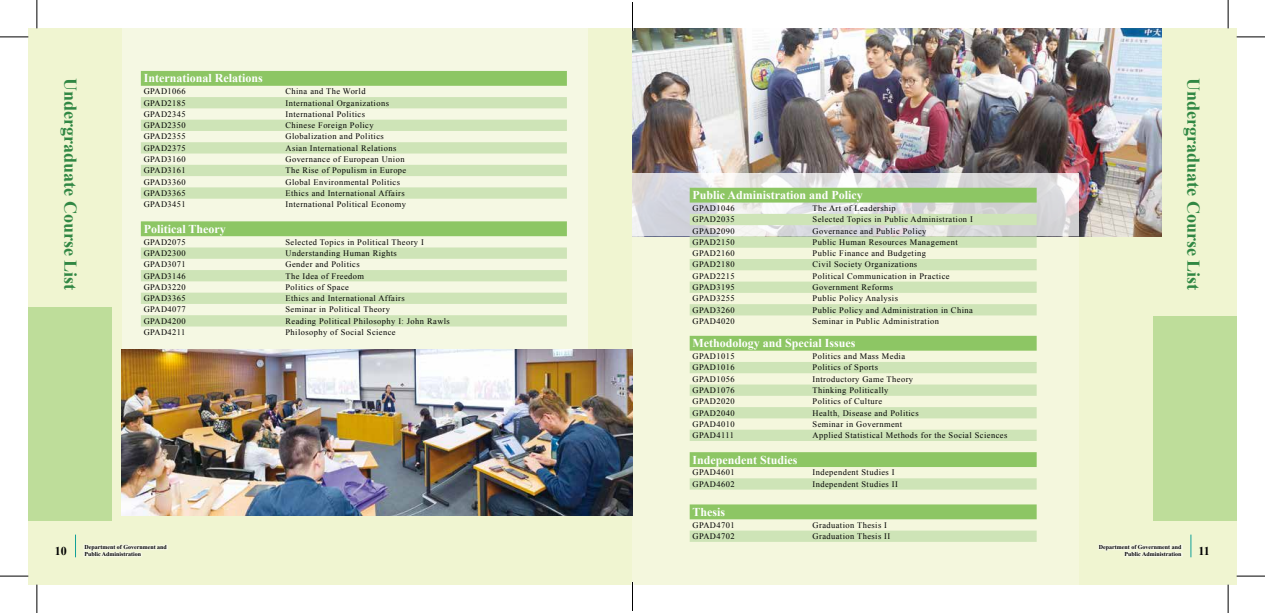
<style>
.page{position:relative;width:1265px;height:613px;background:#fff}
.page>*{position:absolute;margin:0;border:0;box-sizing:border-box;transform-origin:0 0}
.t1{font:700 18px "Times New Roman";color:#308743}
.t2{font:700 12px "Times New Roman";color:#fff}
.t3{font:700 12px "Times New Roman";color:#000}
.t4{font:8.4px "Times New Roman";letter-spacing:.05em;color:#000}
.t5{font:700 6px/6.9px "Times New Roman";color:#000}
</style>
<div class="page">
<div style="left:28px;top:28px;width:1208px;height:556px;background:#f0f5d1"></div>
<svg style="left:75px;top:534px;width:1px;height:23px"></svg>
<svg style="left:1190px;top:534px;width:1px;height:23px"></svg>
<svg style="left:83px;top:544px;width:85px;height:13px"></svg>
<svg style="left:1098px;top:544px;width:84px;height:13px"></svg>
<div style="left:122px;top:28px;width:465px;height:348px;background:#f5f8e3"></div>
<img style="left:632px;top:28px;width:529px;height:208px">
<div style="left:632px;top:236px;width:447px;height:348px;background:#f4f7dd"></div>
<svg style="left:632px;top:173px;width:447px;height:63px;background:#dedde0"></svg>
<img style="left:122px;top:349px;width:510px;height:165px">
<div style="left:141px;top:71px;width:426px;height:15px;background:#8dc664"></div>
<svg style="left:141px;top:97px;width:426px;height:229px"></svg>
<svg style="left:141px;top:247px;width:426px;height:11px;background:#cfe4b8"></svg>
<div style="left:1153px;top:316px;width:83px;height:204px;background:#bedd9a"></div>
<div style="left:28px;top:307px;width:84px;height:213px;background:#bedd9a"></div>
<svg style="left:689px;top:188px;width:347px;height:26px;background:#b2d29c"></svg>
<svg style="left:689px;top:214px;width:347px;height:327px"></svg>
<svg style="left:0;top:37px;width:28px;height:1px"></svg>
<svg style="left:1236px;top:37px;width:28px;height:1px"></svg>
<svg style="left:0;top:575px;width:28px;height:1px"></svg>
<svg style="left:1236px;top:575px;width:28px;height:1px"></svg>
<svg style="left:37px;top:0;width:1px;height:28px"></svg>
<svg style="left:37px;top:584px;width:1px;height:28px"></svg>
<svg style="left:1227px;top:0;width:1px;height:28px"></svg>
<svg style="left:1227px;top:584px;width:1px;height:28px"></svg>
<hr style="left:631px;top:10px;width:2px;height:21px;background:#fff">
<hr style="left:631px;top:581px;width:2px;height:22px;background:#fff">
<svg style="left:632px;top:3px;width:1px;height:28px"></svg>
<svg style="left:632px;top:581px;width:1px;height:29px"></svg>
<h2 class="t2" style="left:144px;top:70px;width:121px">International Relations</h2>
<p class="t4" style="left:144px;top:86px;width:44px">GPAD1066</p>
<p class="t4" style="left:285px;top:86px;width:81px">China and The World</p>
<p class="t4" style="left:144px;top:97px;width:44px">GPAD2185</p>
<p class="t4" style="left:285px;top:97px;width:105px">International Organizations</p>
<p class="t4" style="left:144px;top:108px;width:44px">GPAD2345</p>
<p class="t4" style="left:285px;top:108px;width:81px">International Politics</p>
<p class="t4" style="left:144px;top:120px;width:44px">GPAD2350</p>
<p class="t4" style="left:285px;top:120px;width:90px">Chinese Foreign Policy</p>
<p class="t4" style="left:144px;top:131px;width:44px">GPAD2355</p>
<p class="t4" style="left:285px;top:131px;width:100px">Globalization and Politics</p>
<p class="t4" style="left:144px;top:142px;width:44px">GPAD2375</p>
<p class="t4" style="left:285px;top:142px;width:112px">Asian International Relations</p>
<p class="t4" style="left:144px;top:153px;width:44px">GPAD3160</p>
<p class="t4" style="left:285px;top:153px;width:120px">Governance of European Union</p>
<p class="t4" style="left:144px;top:165px;width:44px">GPAD3161</p>
<p class="t4" style="left:285px;top:165px;width:122px">The Rise of Populism in Europe</p>
<p class="t4" style="left:144px;top:176px;width:44px">GPAD3360</p>
<p class="t4" style="left:285px;top:176px;width:116px">Global Environmental Politics</p>
<p class="t4" style="left:144px;top:187px;width:44px">GPAD3365</p>
<p class="t4" style="left:285px;top:187px;width:121px">Ethics and International Affairs</p>
<p class="t4" style="left:144px;top:198px;width:44px">GPAD3451</p>
<p class="t4" style="left:285px;top:198px;width:122px">International Political Economy</p>
<h2 class="t2" style="left:144px;top:220px;width:84px">Political Theory</h2>
<p class="t4" style="left:144px;top:236px;width:44px">GPAD2075</p>
<p class="t4" style="left:285px;top:236px;width:140px">Selected Topics in Political Theory I</p>
<p class="t4" style="left:144px;top:247px;width:44px">GPAD2300</p>
<p class="t4" style="left:285px;top:247px;width:113px">Understanding Human Rights</p>
<p class="t4" style="left:144px;top:258px;width:44px">GPAD3071</p>
<p class="t4" style="left:285px;top:258px;width:76px">Gender and Politics</p>
<p class="t4" style="left:144px;top:270px;width:44px">GPAD3146</p>
<p class="t4" style="left:285px;top:270px;width:80px">The Idea of Freedom</p>
<p class="t4" style="left:144px;top:281px;width:44px">GPAD3220</p>
<p class="t4" style="left:285px;top:281px;width:65px">Politics of Space</p>
<p class="t4" style="left:144px;top:292px;width:44px">GPAD3365</p>
<p class="t4" style="left:285px;top:292px;width:121px">Ethics and International Affairs</p>
<p class="t4" style="left:144px;top:304px;width:44px">GPAD4077</p>
<p class="t4" style="left:285px;top:304px;width:106px">Seminar in Political Theory</p>
<p class="t4" style="left:144px;top:315px;width:44px">GPAD4200</p>
<p class="t4" style="left:285px;top:315px;width:166px">Reading Political Philosophy I: John Rawls</p>
<p class="t4" style="left:144px;top:326px;width:43px">GPAD4211</p>
<p class="t4" style="left:285px;top:326px;width:112px">Philosophy of Social Science</p>
<h1 class="t1" style="left:83px;top:78px;width:213px;rotate:90deg">Undergraduate Course List</h1>
<h1 class="t1" style="left:1205px;top:78px;width:213px;rotate:90deg">Undergraduate Course List</h1>
<h2 class="t2" style="left:692px;top:187px;width:172px">Public Administration and Policy</h2>
<p class="t4" style="left:692px;top:202px;width:44px">GPAD1046</p>
<p class="t4" style="left:812px;top:202px;width:85px">The Art of Leadership</p>
<p class="t4" style="left:692px;top:214px;width:44px">GPAD2035</p>
<p class="t4" style="left:812px;top:214px;width:162px">Selected Topics in Public Administration I</p>
<p class="t4" style="left:692px;top:225px;width:44px">GPAD2090</p>
<p class="t4" style="left:812px;top:225px;width:115px">Governance and Public Policy</p>
<p class="t4" style="left:692px;top:236px;width:44px">GPAD2150</p>
<p class="t4" style="left:812px;top:236px;width:147px">Public Human Resources Management</p>
<p class="t4" style="left:692px;top:247px;width:44px">GPAD2160</p>
<p class="t4" style="left:812px;top:247px;width:115px">Public Finance and Budgeting</p>
<p class="t4" style="left:692px;top:259px;width:44px">GPAD2180</p>
<p class="t4" style="left:812px;top:259px;width:106px">Civil Society Organizations</p>
<p class="t4" style="left:692px;top:270px;width:44px">GPAD2215</p>
<p class="t4" style="left:812px;top:270px;width:138px">Political Communication in Practice</p>
<p class="t4" style="left:692px;top:281px;width:44px">GPAD3195</p>
<p class="t4" style="left:812px;top:281px;width:82px">Government Reforms</p>
<p class="t4" style="left:692px;top:293px;width:44px">GPAD3255</p>
<p class="t4" style="left:812px;top:293px;width:87px">Public Policy Analysis</p>
<p class="t4" style="left:692px;top:304px;width:44px">GPAD3260</p>
<p class="t4" style="left:812px;top:304px;width:162px">Public Policy and Administration in China</p>
<p class="t4" style="left:692px;top:315px;width:44px">GPAD4020</p>
<p class="t4" style="left:812px;top:315px;width:128px">Seminar in Public Administration</p>
<h2 class="t2" style="left:692px;top:335px;width:165px">Methodology and Special Issues</h2>
<p class="t4" style="left:692px;top:350px;width:44px">GPAD1015</p>
<p class="t4" style="left:812px;top:350px;width:94px">Politics and Mass Media</p>
<p class="t4" style="left:692px;top:362px;width:44px">GPAD1016</p>
<p class="t4" style="left:812px;top:362px;width:67px">Politics of Sports</p>
<p class="t4" style="left:692px;top:373px;width:44px">GPAD1056</p>
<p class="t4" style="left:812px;top:373px;width:102px">Introductory Game Theory</p>
<p class="t4" style="left:692px;top:384px;width:44px">GPAD1076</p>
<p class="t4" style="left:812px;top:384px;width:77px">Thinking Politically</p>
<p class="t4" style="left:692px;top:395px;width:44px">GPAD2020</p>
<p class="t4" style="left:812px;top:395px;width:71px">Politics of Culture</p>
<p class="t4" style="left:692px;top:407px;width:44px">GPAD2040</p>
<p class="t4" style="left:812px;top:407px;width:108px">Health, Disease and Politics</p>
<p class="t4" style="left:692px;top:418px;width:44px">GPAD4010</p>
<p class="t4" style="left:812px;top:418px;width:91px">Seminar in Government</p>
<p class="t4" style="left:692px;top:429px;width:43px">GPAD4111</p>
<p class="t4" style="left:812px;top:429px;width:196px">Applied Statistical Methods for the Social Sciences</p>
<h2 class="t2" style="left:692px;top:451px;width:107px">Independent Studies</h2>
<p class="t4" style="left:692px;top:466px;width:44px">GPAD4601</p>
<p class="t4" style="left:812px;top:466px;width:84px">Independent Studies I</p>
<p class="t4" style="left:692px;top:478px;width:44px">GPAD4602</p>
<p class="t4" style="left:812px;top:478px;width:87px">Independent Studies II</p>
<h2 class="t2" style="left:692px;top:503px;width:34px">Thesis</h2>
<p class="t4" style="left:692px;top:519px;width:44px">GPAD4701</p>
<p class="t4" style="left:812px;top:519px;width:76px">Graduation Thesis I</p>
<p class="t4" style="left:692px;top:530px;width:44px">GPAD4702</p>
<p class="t4" style="left:812px;top:530px;width:79px">Graduation Thesis II</p>
<p class="t5" style="left:84px;top:543px;width:84px">Department of Government and<br>Public Administration</p>
<p class="t5" style="left:1098px;top:543px;width:84px;text-align:right">Department of Government and<br>Public Administration</p>
<h2 class="t3" style="left:55px;top:542px;width:13px">10</h2>
<h2 class="t3" style="left:1198px;top:542px;width:13px">11</h2>
</div>
